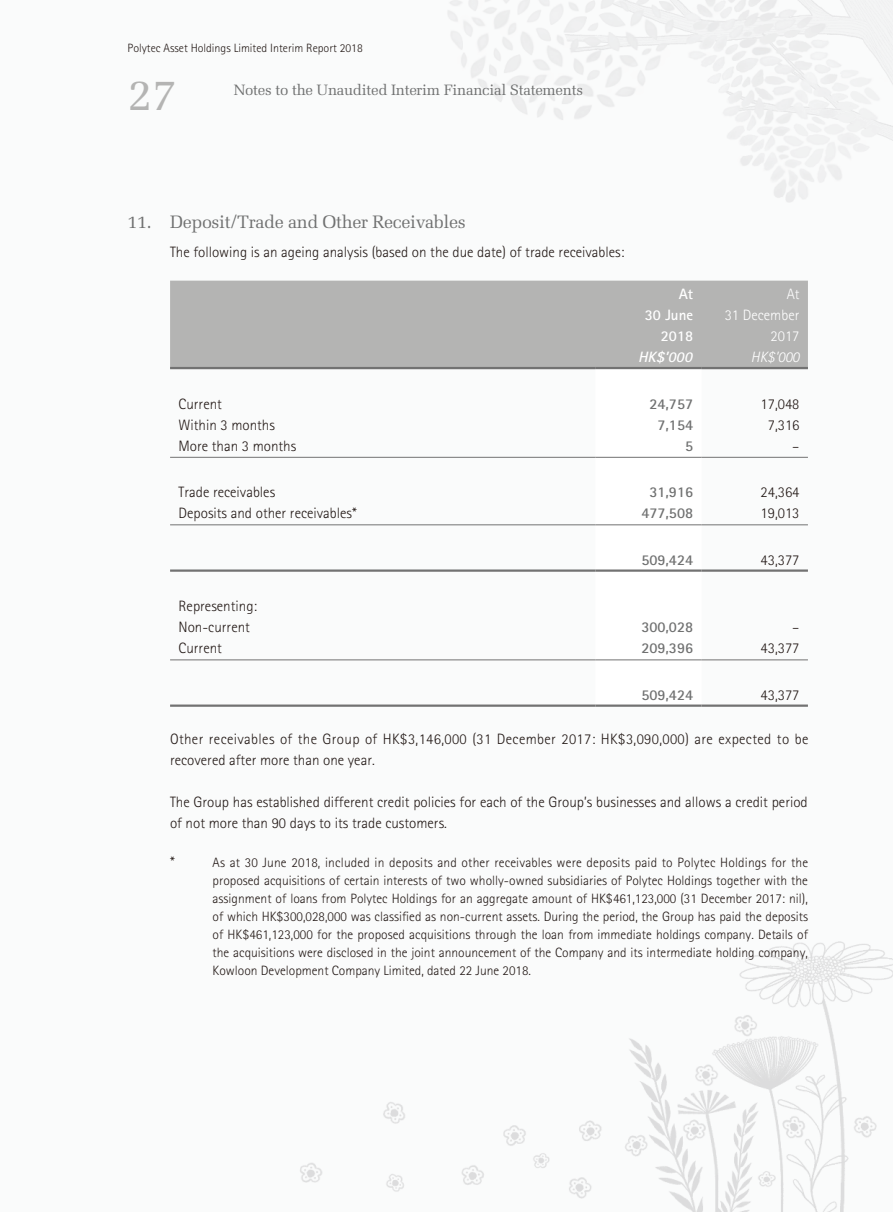
<style>
.page{position:relative;width:893px;height:1212px;background:#fff}
.page>*{position:absolute;margin:0;border:0;box-sizing:border-box;transform-origin:0 0}
.t1{font:45px "Melior LT Std";color:#b4b4b3}
.t2{font:18px "Melior LT Std";letter-spacing:-.02em;color:#707171}
.t3{font:300 15px/21px "Rotis Sans Serif Std";color:#231916}
.t4{font:300 15px/21px "Rotis Sans Serif Std";letter-spacing:.025em;color:#231916}
.t5{font:700 15px "Rotis Sans Serif Std";color:#707171}
.t6{font:15px "Melior LT Std";letter-spacing:-.02em;color:#707171}
.t7{font:300 15px/21px "Rotis Sans Serif Std";color:#fff;text-align:right}
.t8{font:700 15px/21px "Rotis Sans Serif Std";color:#fff;text-align:right}
.t9{font:italic 700 15px "Rotis Sans Serif Std";color:#fff}
.t10{font:italic 300 15px "Rotis Sans Serif Std";color:#fff}
.t11{font:300 13.5px/18px "Rotis Sans Serif Std";color:#231916;text-align:justify}
.t12{font:300 12px "Rotis Sans Serif Std";color:#231916}
</style>
<div class="page">
<img style="left:170px;top:0;width:723px;height:1212px">
<div style="left:170px;top:281px;width:638px;height:86px;background:#b4b4b3"></div>
<svg style="left:595px;top:369px;width:107px;height:335px"></svg>
<hr style="left:170px;top:367px;width:425px;height:2px;background:#727272">
<hr style="left:595px;top:367px;width:107px;height:2px;background:#727272">
<hr style="left:702px;top:367px;width:106px;height:2px;background:#727272">
<hr style="left:170px;top:457px;width:425px;height:1px;background:#727272">
<hr style="left:595px;top:457px;width:107px;height:1px;background:#727272">
<hr style="left:702px;top:457px;width:106px;height:1px;background:#727272">
<hr style="left:170px;top:524px;width:425px;height:1px;background:#727272">
<hr style="left:595px;top:524px;width:107px;height:1px;background:#727272">
<hr style="left:702px;top:524px;width:106px;height:1px;background:#727272">
<hr style="left:170px;top:569px;width:425px;height:3px;background:#727272">
<hr style="left:595px;top:569px;width:107px;height:3px;background:#727272">
<hr style="left:702px;top:569px;width:106px;height:3px;background:#727272">
<hr style="left:170px;top:659px;width:425px;height:1px;background:#727272">
<hr style="left:595px;top:659px;width:107px;height:1px;background:#727272">
<hr style="left:702px;top:659px;width:106px;height:1px;background:#727272">
<hr style="left:170px;top:704px;width:425px;height:3px;background:#727272">
<hr style="left:595px;top:704px;width:107px;height:3px;background:#727272">
<hr style="left:702px;top:704px;width:106px;height:3px;background:#727272">
<p class="t12" style="left:128px;top:42px;width:237px">Polytec Asset Holdings Limited Interim Report 2018</p>
<p class="t6" style="left:234px;top:81px;width:351px">Notes to the Unaudited Interim Financial Statements</p>
<h1 class="t1" style="left:128px;top:68px;width:51px">27</h1>
<h2 class="t2" style="left:128px;top:211px;width:340px">11. Deposit/Trade and Other Receivables</h2>
<p class="t3" style="left:170px;top:241px;width:456px">The following is an ageing analysis (based on the due date) of trade receivables:</p>
<p class="t8" style="left:645px;top:283px;width:50px">At<br>30 June<br>2018</p>
<p class="t7" style="left:725px;top:283px;width:76px">At<br>31 December<br>2017</p>
<p class="t9" style="left:638px;top:347px;width:59px">HK$’000</p>
<p class="t10" style="left:751px;top:348px;width:50px">HK$’000</p>
<p class="t3" style="left:179px;top:393px;width:45px">Current</p>
<p class="t5" style="left:649px;top:394px;width:45px">24,757</p>
<p class="t3" style="left:761px;top:393px;width:40px">17,048</p>
<p class="t3" style="left:179px;top:414px;width:98px">Within 3 months</p>
<p class="t5" style="left:658px;top:415px;width:37px">7,154</p>
<p class="t3" style="left:768px;top:414px;width:33px">7,316</p>
<p class="t3" style="left:179px;top:435px;width:119px">More than 3 months</p>
<p class="t5" style="left:685px;top:436px;width:10px">5</p>
<p class="t3" style="left:792px;top:435px;width:9px">–</p>
<p class="t3" style="left:179px;top:482px;width:98px">Trade receivables</p>
<p class="t5" style="left:649px;top:483px;width:45px">31,916</p>
<p class="t3" style="left:761px;top:482px;width:40px">24,364</p>
<p class="t3" style="left:179px;top:503px;width:180px">Deposits and other receivables*</p>
<p class="t5" style="left:641px;top:504px;width:53px">477,508</p>
<p class="t3" style="left:761px;top:503px;width:40px">19,013</p>
<p class="t5" style="left:641px;top:550px;width:53px">509,424</p>
<p class="t3" style="left:761px;top:549px;width:40px">43,377</p>
<p class="t3" style="left:179px;top:596px;width:80px">Representing:<br>Non-current</p>
<p class="t5" style="left:641px;top:618px;width:53px">300,028</p>
<p class="t3" style="left:792px;top:617px;width:9px">–</p>
<p class="t3" style="left:179px;top:638px;width:45px">Current</p>
<p class="t5" style="left:641px;top:639px;width:53px">209,396</p>
<p class="t3" style="left:761px;top:638px;width:40px">43,377</p>
<p class="t5" style="left:641px;top:685px;width:53px">509,424</p>
<p class="t3" style="left:761px;top:684px;width:40px">43,377</p>
<p class="t4" style="left:170px;top:728px;width:640px">Other receivables of the Group of HK$3,146,000 (31 December 2017: HK$3,090,000) are expected to be recovered after more than one year.</p>
<p class="t3" style="left:170px;top:791px;width:639px">The Group has established different credit policies for each of the Group’s businesses and allows a credit period of not more than 90 days to its trade customers.</p>
<p class="t3" style="left:170px;top:851px;width:6px">*</p>
<p class="t11" style="left:213px;top:853px;width:597px">As at 30 June 2018, included in deposits and other receivables were deposits paid to Polytec Holdings for the proposed acquisitions of certain interests of two wholly-owned subsidiaries of Polytec Holdings together with the assignment of loans from Polytec Holdings for an aggregate amount of HK$461,123,000 (31 December 2017: nil), of which HK$300,028,000 was classified as non-current assets. During the period, the Group has paid the deposits of HK$461,123,000 for the proposed acquisitions through the loan from immediate holdings company. Details of the acquisitions were disclosed in the joint announcement of the Company and its intermediate holding company, Kowloon Development Company Limited, dated 22 June 2018.</p>
</div>
